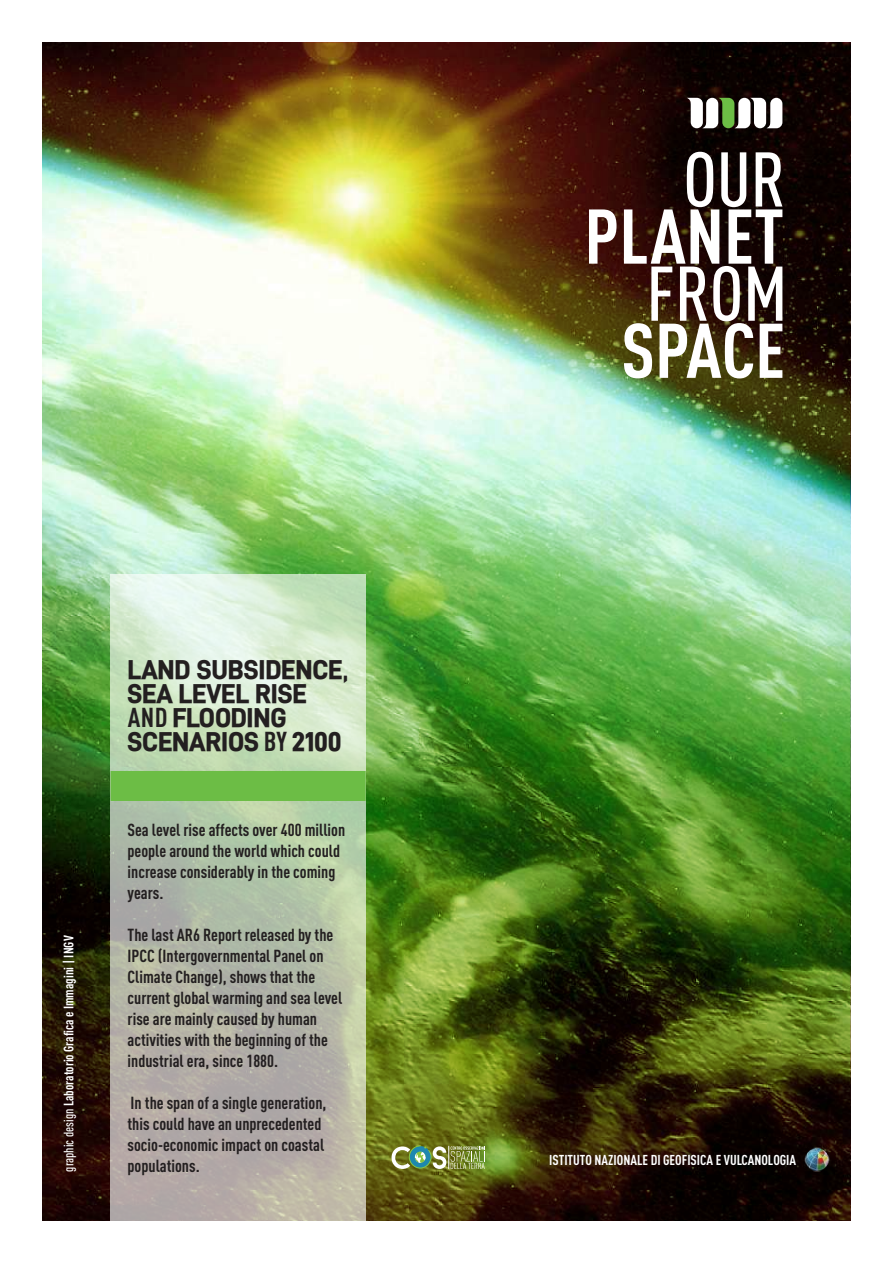
<style>
.page{position:relative;width:893px;height:1263px;background:#fff}
.page>*{position:absolute;margin:0;border:0;box-sizing:border-box;transform-origin:0 0}
.t1{font:700 condensed 76.2px "DIN Pro";color:#fff}
.t2{font:500 condensed 76.2px "DIN Pro";color:#fff}
.t3{font:27px/24px "D DIN PRO Heavy";letter-spacing:-.005em;color:#231f20}
.t4{font:700 condensed 17.25px/21px "DIN Pro";color:#231f20}
.t5{font:700 condensed 14.25px "DIN Pro";color:#fff}
.t6{font:700 condensed 13.5px "DIN Pro";color:#fff}
.s1{font-weight:500}
.s2{font-family:"DIN Pro";font-weight:700;font-stretch:condensed}
</style>
<div class="page">
<img style="left:43px;top:43px;width:807px;height:1177px">
<svg style="left:687px;top:98px;width:95px;height:30px"></svg>
<svg style="left:111px;top:574px;width:255px;height:647px;background:#bec6b3"></svg>
<div style="left:111px;top:771px;width:255px;height:30px;background:#6cbd45"></div>
<img style="left:805px;top:1147px;width:24px;height:24px">
<svg style="left:392px;top:1145px;width:93px;height:24px;background:#8a9f68"></svg>
<h1 class="t2" style="left:683px;top:123px;width:104px">OUR</h1>
<h1 class="t1" style="left:584px;top:179px;width:201px">PLANET</h1>
<h1 class="t2" style="left:646px;top:237px;width:142px">FROM</h1>
<h1 class="t1" style="left:621px;top:293px;width:165px">SPACE</h1>
<p class="t6" style="left:58px;top:1171px;width:237px;rotate:-90deg"><span class="s1">graphic design</span> Laboratorio Grafica e Immagini | INGV</p>
<h2 class="t3" style="left:128px;top:657px;width:223px">LAND SUBSIDENCE<span class="s2">,<br></span>SEA LEVEL RISE<br><span class="s2">AND</span> FLOODING<br>SCENARIOS <span class="s2">BY</span> 2100</h2>
<p class="t4" style="left:128px;top:817px;width:219px">Sea level rise affects over 400 million people around the world which could increase considerably in the coming years.</p>
<p class="t4" style="left:128px;top:922px;width:216px">The last AR6 Report released by the IPCC (Intergovernmental Panel on Climate Change), shows that the current global warming and sea level rise are mainly caused by human activities with the beginning of the industrial era, since 1880.</p>
<p class="t4" style="left:128px;top:1090px;width:200px">In the span of a single generation, this could have an unprecedented socio-economic impact on coastal</p>
<p class="t4" style="left:128px;top:1153px;width:74px">populations.</p>
<p class="t5" style="left:549px;top:1149px;width:248px">ISTITUTO NAZIONALE DI GEOFISICA E VULCANOLOGIA</p>
</div>
